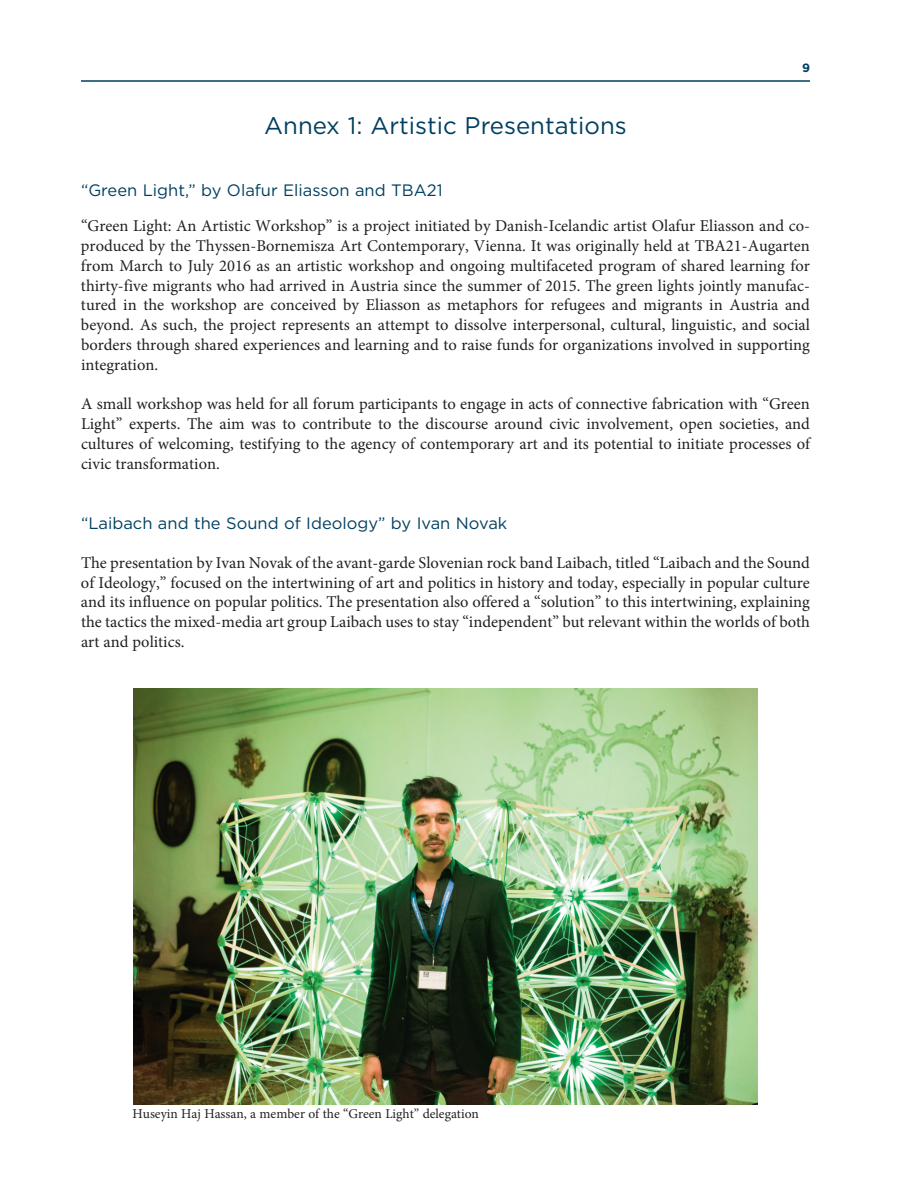
<style>
.page{position:relative;width:918px;height:1188px;background:#fff}
.page>*{position:absolute;margin:0;border:0;box-sizing:border-box;transform-origin:0 0}
.t1{font:24px "Gotham";color:#003f61}
.t2{font:16.5px/19.8px "Minion Pro";color:#231f20;text-align:justify}
.t3{font:16.5px "Gotham";color:#003f61}
.t4{font:13.5px "Minion Pro";color:#231f20}
.t5{font:700 12px "Gotham";color:#003f61}
</style>
<div class="page">
<hr style="left:81px;top:80px;width:729px;height:2px;background:#003f61">
<img style="left:133px;top:689px;width:625px;height:416px">
<h1 class="t1" style="left:264px;top:112px;width:364px">Annex 1: Artistic Presentations</h1>
<p class="t5" style="left:802px;top:61px;width:9px">9</p>
<p class="t3" style="left:81px;top:181px;width:363px">“Green Light,” by Olafur Eliasson and TBA21</p>
<p class="t2" style="left:81px;top:217px;width:731px">“Green Light: An Artistic Workshop” is a project initiated by Danish-Icelandic artist Olafur Eliasson and co&shy;produced by the Thyssen-Bornemisza Art Contemporary, Vienna. It was originally held at TBA21-Augarten from March to July 2016 as an artistic workshop and ongoing multifaceted program of shared learning for thirty-five migrants who had arrived in Austria since the summer of 2015. The green lights jointly manufac&shy;tured in the workshop are conceived by Eliasson as metaphors for refugees and migrants in Austria and beyond. As such, the project represents an attempt to dissolve interpersonal, cultural, linguistic, and social borders through shared experiences and learning and to raise funds for organizations involved in supporting integration.</p>
<p class="t2" style="left:81px;top:396px;width:731px">A small workshop was held for all forum participants to engage in acts of connective fabrication with “Green Light” experts. The aim was to contribute to the discourse around civic involvement, open societies, and cultures of welcoming, testifying to the agency of contemporary art and its potential to initiate processes of civic transformation.</p>
<p class="t3" style="left:81px;top:514px;width:428px">“Laibach and the Sound of Ideology” by Ivan Novak</p>
<p class="t2" style="left:81px;top:554px;width:731px">The presentation by Ivan Novak of the avant-garde Slovenian rock band Laibach, titled “Laibach and the Sound of Ideology,” focused on the intertwining of art and politics in history and today, especially in popular culture and its influence on popular politics. The presentation also offered a “solution” to this intertwining, explaining the tactics the mixed-media art group Laibach uses to stay “independent” but relevant within the worlds of both art and politics.</p>
<p class="t4" style="left:133px;top:1109px;width:348px">Huseyin Haj Hassan, a member of the “Green Light” delegation</p>
</div>
